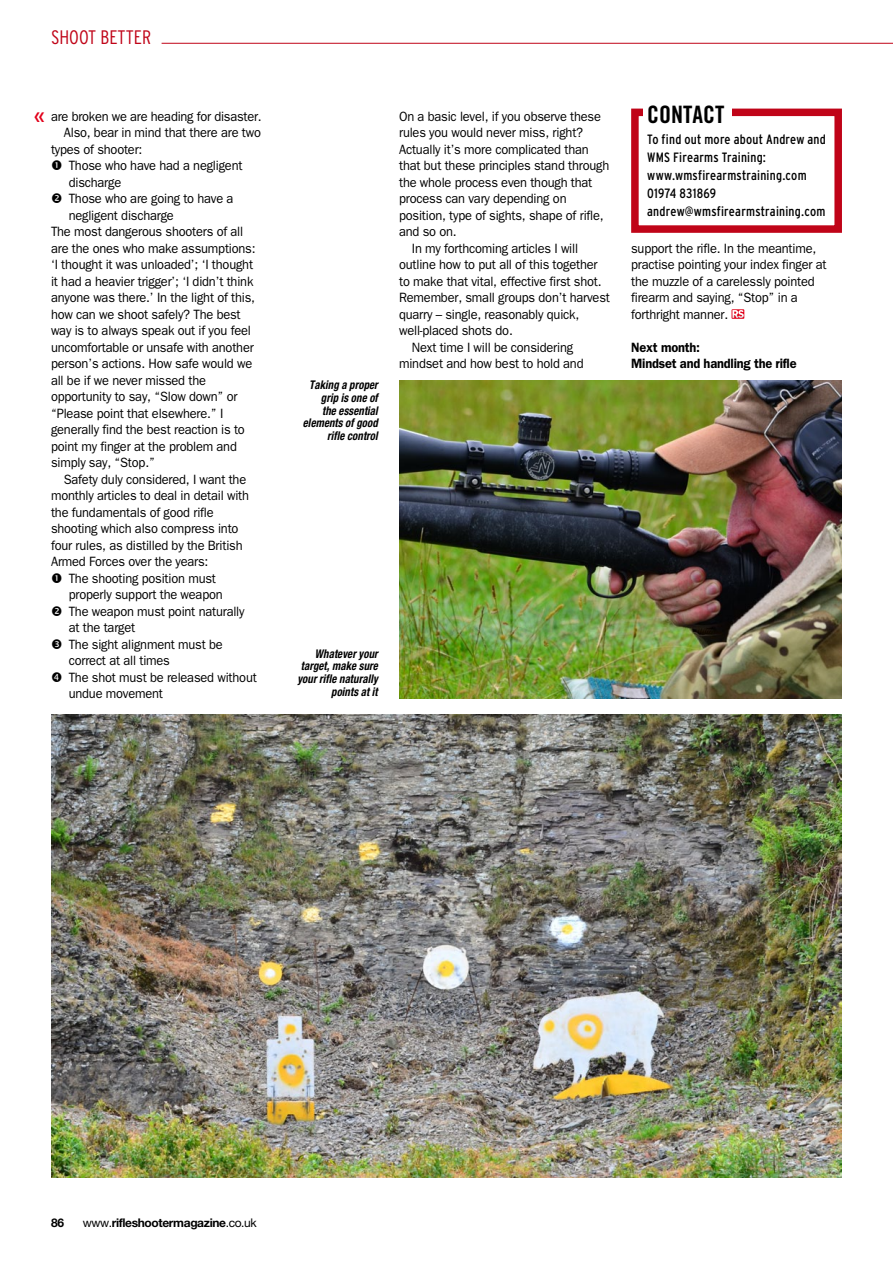
<style>
.page{position:relative;width:893px;height:1263px;background:#fff}
.page>*{position:absolute;margin:0;border:0;box-sizing:border-box;transform-origin:0 0}
.t1{font:24px "Trade Gothic Bold Cond Twenty";color:#000}
.t2{font:300 condensed 19.5px "Interstate";color:#c00418}
.t3{font:13.5px/16.5px "Franklin Gothic";letter-spacing:-.015em;color:#000;scale:.95 1}
.t4{font:condensed 13.5px/18px "Interstate";letter-spacing:.015em;color:#000}
.t5{font:600 13.5px/16.5px "Franklin Gothic";letter-spacing:-.015em;color:#000;scale:.95 1}
.t6{font:italic 700 condensed 12px/12.8px "Helvetica Neue";letter-spacing:.01em;color:#000;text-align:right;scale:.9 1}
.t7{font:700 12px "Helvetica Neue";letter-spacing:-.03em;color:#000}
.s1{font-weight:400}
</style>
<div class="page">
<svg style="left:731px;top:309px;width:13px;height:10px"></svg>
<svg style="left:732px;top:310px;width:12px;height:8px"></svg>
<hr style="left:162px;top:43px;width:731px;height:1px;background:#c00418">
<img style="left:51px;top:714px;width:791px;height:463px">
<img style="left:399px;top:381px;width:443px;height:317px">
<div style="left:631px;top:109px;width:211px;height:124px;border:8px solid #c00418"></div>
<div style="left:643px;top:101px;width:88px;height:26px;background:#fff"></div>
<h2 class="t2" style="left:51px;top:27px;width:102px">SHOOT BETTER</h2>
<p class="t3" style="left:51px;top:108px;width:223px">are broken we are heading for disaster.</p>
<p class="t3" style="left:64px;top:125px;width:209px">Also, bear in mind that there are two</p>
<p class="t3" style="left:51px;top:141px;width:98px">types of shooter:</p>
<p class="t3" style="left:69px;top:158px;width:184px">Those who have had a negligent</p>
<p class="t3" style="left:69px;top:174px;width:57px">discharge</p>
<p class="t3" style="left:69px;top:191px;width:175px">Those who are going to have a</p>
<p class="t3" style="left:69px;top:207px;width:112px">negligent discharge</p>
<p class="t3" style="left:51px;top:224px;width:204px">The most dangerous shooters of all</p>
<p class="t3" style="left:51px;top:240px;width:217px">are the ones who make assumptions:</p>
<p class="t3" style="left:51px;top:256px;width:214px">‘I thought it was unloaded’; ‘I thought</p>
<p class="t3" style="left:51px;top:273px;width:215px">it had a heavier trigger’; ‘I didn’t think</p>
<p class="t3" style="left:51px;top:289px;width:216px">anyone was there.’ In the light of this,</p>
<p class="t3" style="left:51px;top:306px;width:201px">how can we shoot safely? The best</p>
<p class="t3" style="left:51px;top:322px;width:212px">way is to always speak out if you feel</p>
<p class="t3" style="left:51px;top:339px;width:215px">uncomfortable or unsafe with another</p>
<p class="t3" style="left:51px;top:355px;width:213px">person’s actions. How safe would we</p>
<p class="t3" style="left:51px;top:372px;width:165px">all be if we never missed the</p>
<p class="t3" style="left:51px;top:388px;width:198px">opportunity to say, “Slow down” or</p>
<p class="t3" style="left:51px;top:405px;width:183px">“Please point that elsewhere.” I</p>
<p class="t3" style="left:51px;top:421px;width:206px">generally find the best reaction is to</p>
<p class="t3" style="left:51px;top:438px;width:197px">point my finger at the problem and</p>
<p class="t3" style="left:51px;top:454px;width:111px">simply say, “Stop.”</p>
<p class="t3" style="left:64px;top:471px;width:194px">Safety duly considered, I want the</p>
<p class="t3" style="left:51px;top:487px;width:210px">monthly articles to deal in detail with</p>
<p class="t3" style="left:51px;top:504px;width:173px">the fundamentals of good rifle</p>
<p class="t3" style="left:51px;top:520px;width:199px">shooting which also compress into</p>
<p class="t3" style="left:51px;top:537px;width:203px">four rules, as distilled by the British</p>
<p class="t3" style="left:51px;top:553px;width:167px">Armed Forces over the years:</p>
<p class="t3" style="left:69px;top:570px;width:156px">The shooting position must</p>
<p class="t3" style="left:69px;top:586px;width:164px">properly support the weapon</p>
<p class="t3" style="left:69px;top:603px;width:187px">The weapon must point naturally</p>
<p class="t3" style="left:69px;top:619px;width:72px">at the target</p>
<p class="t3" style="left:69px;top:636px;width:164px">The sight alignment must be</p>
<p class="t3" style="left:69px;top:652px;width:108px">correct at all times</p>
<p class="t3" style="left:69px;top:669px;width:199px">The shot must be released without</p>
<p class="t3" style="left:69px;top:685px;width:101px">undue movement</p>
<p class="t6" style="left:303px;top:378px;width:85px">Taking a proper grip is one of<br>the essential elements of good rifle control</p>
<p class="t3" style="left:399px;top:108px;width:214px">On a basic level, if you observe these</p>
<p class="t3" style="left:399px;top:125px;width:195px">rules you would never miss, right?</p>
<p class="t3" style="left:399px;top:141px;width:201px">Actually it’s more complicated than</p>
<p class="t3" style="left:399px;top:158px;width:223px">that but these principles stand through</p>
<p class="t3" style="left:399px;top:174px;width:205px">the whole process even though that</p>
<p class="t3" style="left:399px;top:191px;width:178px">process can vary depending on</p>
<p class="t3" style="left:399px;top:207px;width:217px">position, type of sights, shape of rifle,</p>
<p class="t3" style="left:399px;top:224px;width:62px">and so on.</p>
<p class="t3" style="left:412px;top:240px;width:177px">In my forthcoming articles I will</p>
<p class="t3" style="left:399px;top:256px;width:211px">outline how to put all of this together</p>
<p class="t3" style="left:399px;top:273px;width:215px">to make that vital, effective first shot.</p>
<p class="t3" style="left:399px;top:289px;width:223px">Remember, small groups don’t harvest</p>
<p class="t3" style="left:399px;top:306px;width:191px">quarry – single, reasonably quick,</p>
<p class="t3" style="left:399px;top:322px;width:121px">well-placed shots do.</p>
<p class="t3" style="left:412px;top:339px;width:171px">Next time I will be considering</p>
<p class="t3" style="left:399px;top:355px;width:196px">mindset and how best to hold and</p>
<h1 class="t1" style="left:647px;top:100px;width:78px">CONTACT</h1>
<p class="t4" style="left:647px;top:130px;width:180px">To find out more about Andrew and<br>WMS Firearms Training: www.wmsfirearmstraining.com<br>01974 831869 andrew@wmsfirearmstraining.com</p>
<p class="t3" style="left:631px;top:240px;width:207px">support the rifle. In the meantime, practise pointing your index finger at the muzzle of a carelessly pointed firearm and saying, “Stop” in a forthright manner.</p>
<p class="t5" style="left:631px;top:339px;width:176px">Next month:<br>Mindset and handling the rifle</p>
<p class="t6" style="left:297px;top:647px;width:91px">Whatever your target, make sure your rifle naturally points at it</p>
<p class="t7" style="left:51px;top:1215px;width:14px">86</p>
<p class="t7" style="left:83px;top:1215px;width:176px"><span class="s1">www.</span>rifleshootermagazine<span class="s1">.co.uk</span></p>
</div>
